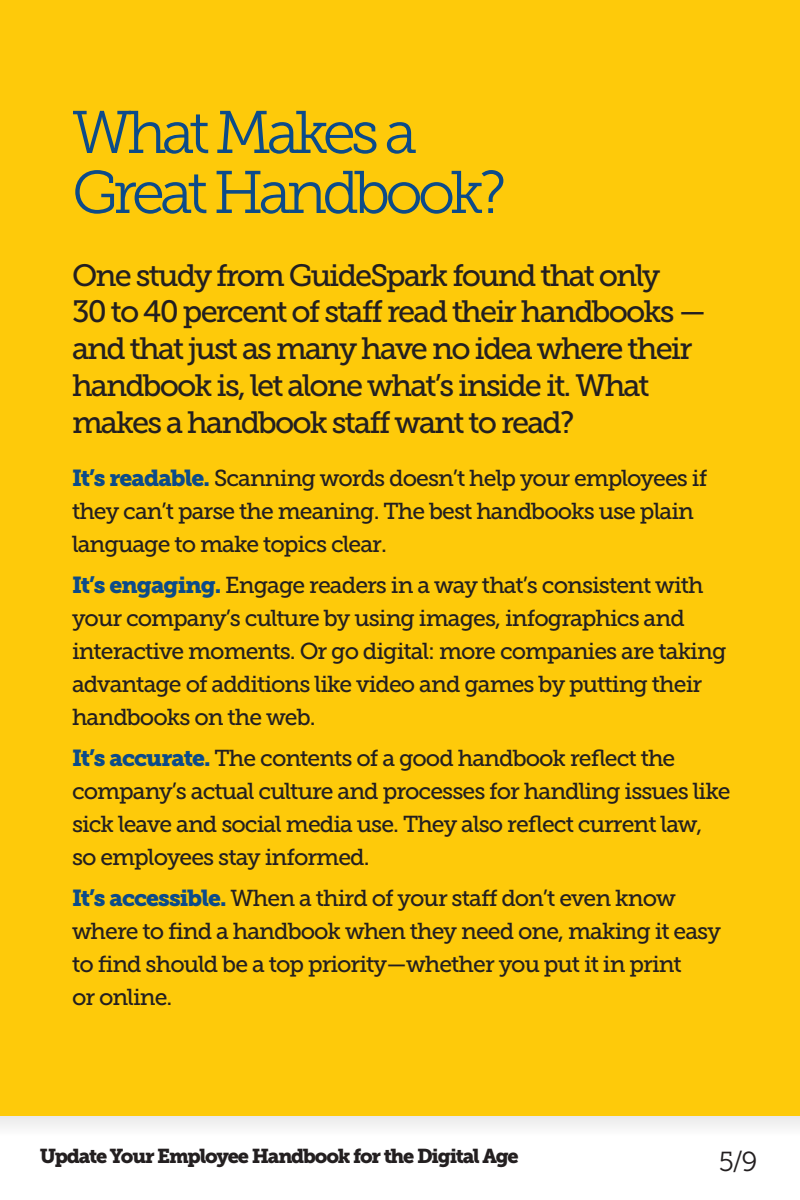
<style>
.page{position:relative;width:800px;height:1200px;background:#fff}
.page>*{position:absolute;margin:0;border:0;box-sizing:border-box;transform-origin:0 0}
.t1{font:60px/60px "Museo Slab 300";letter-spacing:-.08em;color:#0c4b89}
.t2{font:30.8px/36.8px "Museo Slab 500";letter-spacing:-.06em;color:#231f20}
.t3{font:27.5px "Museo Slab 300";color:#231f20}
.t4{font:23px/32.8px "Museo Slab 500";letter-spacing:-.04em;color:#231f20}
.t5{font:20px "Museo Slab 900";letter-spacing:-.06em;color:#231f20}
.s1{font-family:"Museo Slab 900";color:#0c4b89}
</style>
<div class="page">
<div style="left:0;top:1116px;width:800px;height:20px;background:#f3f3f3"></div>
<div style="left:0;top:0;width:800px;height:1116px;background:#feca0a"></div>
<h1 class="t1" style="left:72px;top:103px;width:436px">What Makes a<br>Great Handbook?</h1>
<h2 class="t2" style="left:72px;top:257px;width:636px">One study from GuideSpark found that only<br>30 to 40 percent of staff read their handbooks — and that just as many have no idea where their handbook is, let alone what’s inside it. What makes a handbook staff want to read?</h2>
<p class="t4" style="left:72px;top:462px;width:637px"><span class="s1">It’s readable.</span> Scanning words doesn’t help your employees if they can’t parse the meaning. The best handbooks use plain language to make topics clear.</p>
<p class="t4" style="left:72px;top:569px;width:656px"><span class="s1">It’s engaging.</span> Engage readers in a way that’s consistent with your company’s culture by using images, infographics and interactive moments. Or go digital: more companies are taking advantage of additions like video and games by putting their handbooks on the web.</p>
<p class="t4" style="left:72px;top:742px;width:660px"><span class="s1">It’s accurate.</span> The contents of a good handbook reflect the company’s actual culture and processes for handling issues like sick leave and social media use. They also reflect current law, so employees stay informed.</p>
<p class="t4" style="left:72px;top:882px;width:651px"><span class="s1">It’s accessible.</span> When a third of your staff don’t even know where to find a handbook when they need one, making it easy to find should be a top priority—whether you put it in print<br>or online.</p>
<p class="t5" style="left:40px;top:1144px;width:480px">Update Your Employee Handbook for the Digital Age</p>
<p class="t3" style="left:719px;top:1147px;width:40px">5/9</p>
</div>
